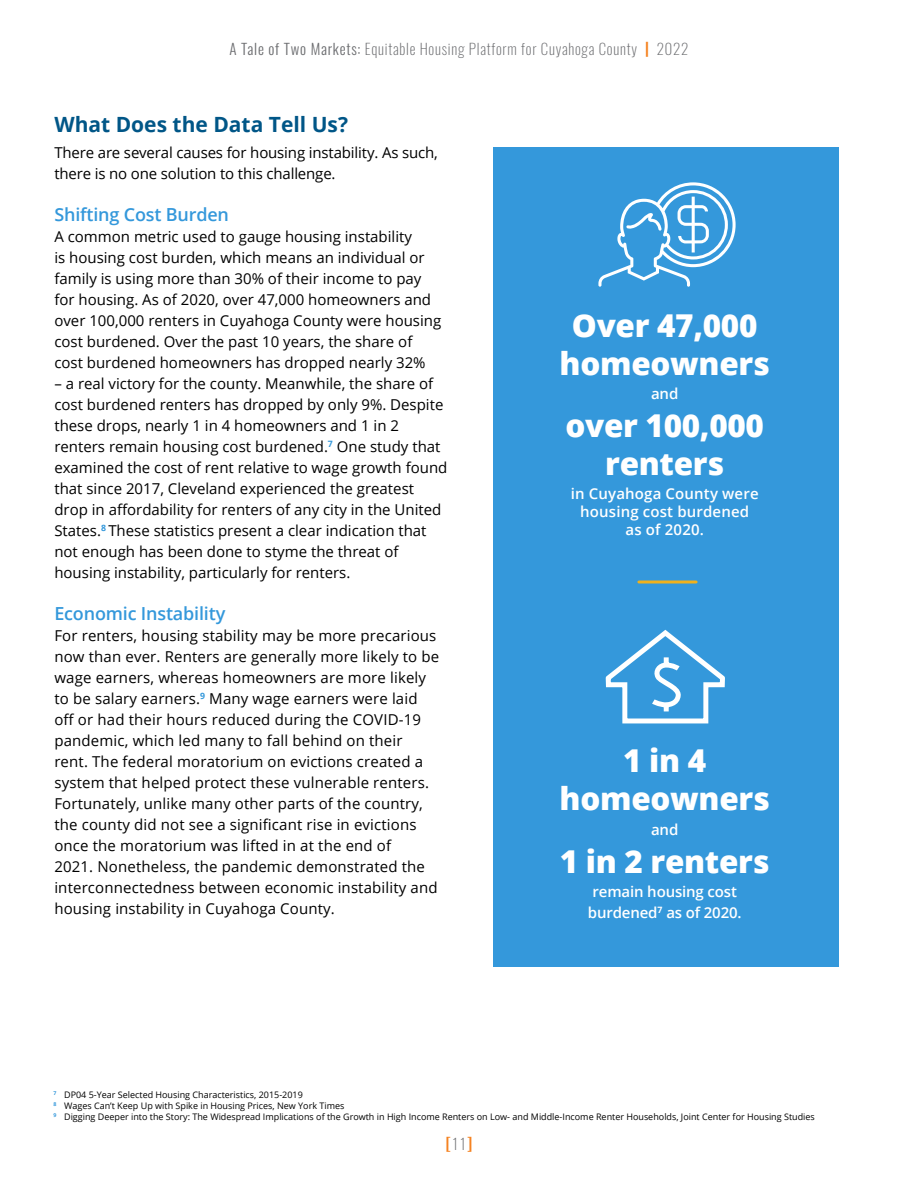
<style>
.page{position:relative;width:918px;height:1188px;background:#fff}
.page>*{position:absolute;margin:0;border:0;box-sizing:border-box;transform-origin:0 0}
.t1{font:800 31.5px/37.8px "Open Sans";letter-spacing:-.01em;color:#fff;text-align:center}
.t2{font:700 21px "Open Sans";color:#005687}
.t3{font:600 18px "Open Sans";letter-spacing:-.01em;color:#3498db}
.t4{font:15px/21px "Open Sans";color:#000}
.t5{font:200 15px "Oswald";letter-spacing:.05em;color:#6b6c6f}
.t6{font:600 15px/18px "Open Sans";letter-spacing:.01em;color:#fff;text-align:center}
.t7{font:600 15px/21px "Open Sans";letter-spacing:-.01em;color:#fff;text-align:center}
.t8{font:600 15px "Oswald";color:#f58220}
.t9{font:9px/10.8px "Open Sans";color:#000}
.s1{font-weight:400}
.s2{font-weight:600;color:#f58220}
.s3{font-weight:200;color:#6b6c6f}
</style>
<div class="page">
<div style="left:493px;top:147px;width:346px;height:820px;background:#3498db"></div>
<svg style="left:598px;top:182px;width:138px;height:105px"></svg>
<svg style="left:605px;top:629px;width:120px;height:95px"></svg>
<svg style="left:639px;top:580px;width:57px;height:4px"></svg>
<p class="t5" style="left:230px;top:39px;width:460px"><span class="s1">A Tale of Two Markets:</span> Equitable Housing Platform for Cuyahoga County <span class="s2">|</span> 2022</p>
<h2 class="t2" style="left:54px;top:109px;width:295px">What Does the Data Tell Us?</h2>
<p class="t4" style="left:54px;top:142px;width:385px">There are several causes for housing instability. As such, there is no one solution to this challenge.</p>
<p class="t3" style="left:54px;top:202px;width:176px">Shifting Cost Burden</p>
<p class="t4" style="left:54px;top:226px;width:388px">A common metric used to gauge housing instability<br>is housing cost burden, which means an individual or family is using more than 30% of their income to pay for housing. As of 2020, over 47,000 homeowners and over 100,000 renters in Cuyahoga County were housing cost burdened. Over the past 10 years, the share of cost burdened homeowners has dropped nearly 32%</p>
<p class="t4" style="left:54px;top:373px;width:395px">– a real victory for the county. Meanwhile, the share of cost burdened renters has dropped by only 9%. Despite these drops, nearly 1 in 4 homeowners and 1 in 2 renters remain housing cost burdened.<sup>7</sup> One study that examined the cost of rent relative to wage growth found that since 2017, Cleveland experienced the greatest drop in affordability for renters of any city in the United States.<sup>8</sup> These statistics present a clear indication that not enough has been done to styme the threat of housing instability, particularly for renters.</p>
<p class="t3" style="left:54px;top:601px;width:172px">Economic Instability</p>
<p class="t4" style="left:54px;top:625px;width:386px">For renters, housing stability may be more precarious now than ever. Renters are generally more likely to be wage earners, whereas homeowners are more likely to be salary earners.<sup>9</sup> Many wage earners were laid off or had their hours reduced during the COVID-19 pandemic, which led many to fall behind on their rent. The federal moratorium on evictions created a system that helped protect these vulnerable renters.<br>Fortunately, unlike many other parts of the country, the county did not see a significant rise in evictions once the moratorium was lifted in at the end of<br>2021. Nonetheless, the pandemic demonstrated the interconnectedness between economic instability and housing instability in Cuyahoga County.</p>
<h1 class="t1" style="left:560px;top:305px;width:212px">Over 47,000 homeowners</h1>
<p class="t6" style="left:651px;top:384px;width:29px">and</p>
<h1 class="t1" style="left:565px;top:405px;width:200px">over 100,000 renters</h1>
<p class="t6" style="left:571px;top:485px;width:189px">in Cuyahoga County were housing cost burdened as of 2020.</p>
<h1 class="t1" style="left:560px;top:740px;width:212px">1 in 4 homeowners</h1>
<p class="t7" style="left:651px;top:819px;width:29px">and</p>
<h1 class="t1" style="left:560px;top:841px;width:211px">1 in 2 renters</h1>
<p class="t7" style="left:588px;top:881px;width:155px">remain housing cost burdened<sup>7</sup> as of 2020.</p>
<p class="t9" style="left:54px;top:1089px;width:763px"><sup>7</sup> DP04 5-Year Selected Housing Characteristics, 2015-2019<br><sup>8</sup> Wages Can’t Keep Up with Spike in Housing Prices, New York Times<br><sup>9</sup> Digging Deeper into the Story: The Widespread Implications of the Growth in High Income Renters on Low- and Middle-Income Renter Households, Joint Center for Housing Studies</p>
<p class="t8" style="left:446px;top:1132px;width:28px">[<span class="s3">11</span>]</p>
</div>
